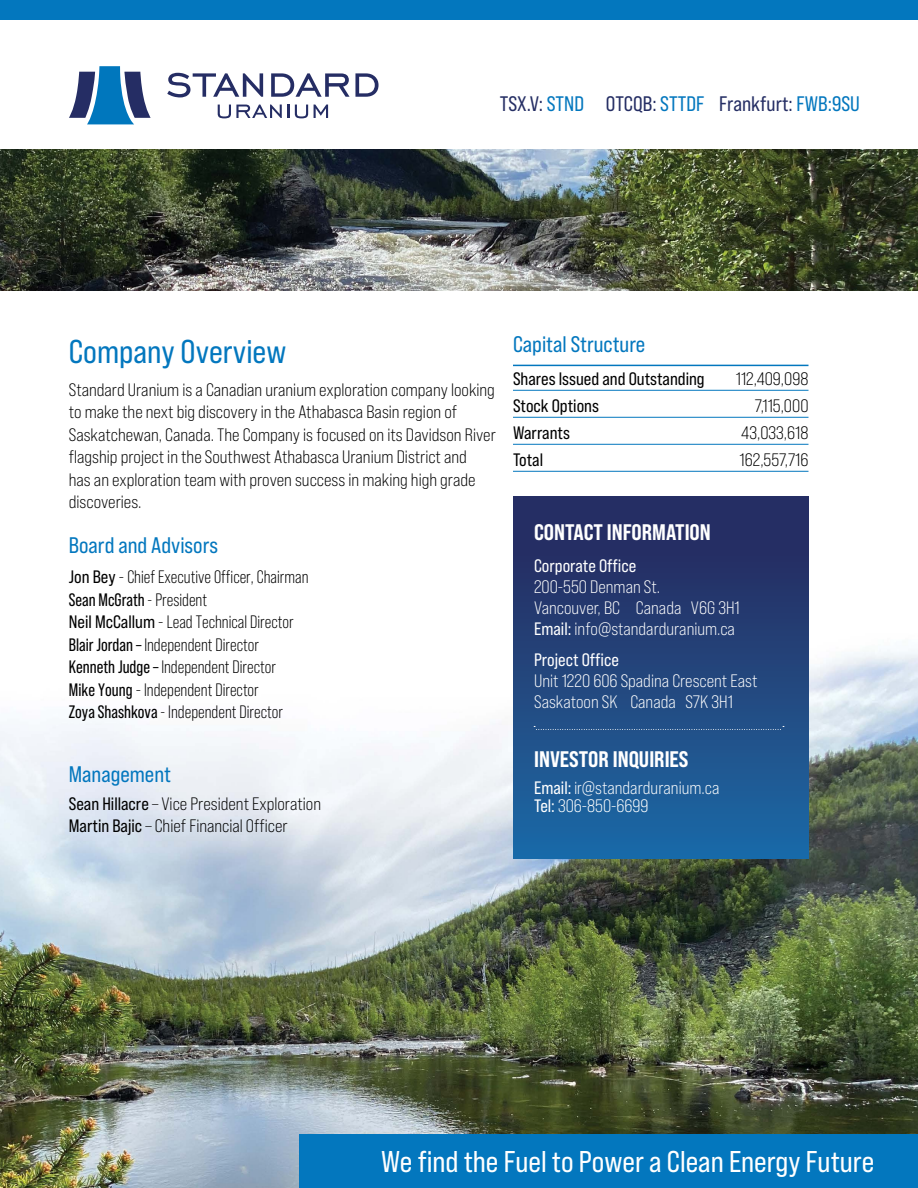
<style>
.page{position:relative;width:918px;height:1188px;background:#fff}
.page>*{position:absolute;margin:0;border:0;box-sizing:border-box;transform-origin:0 0}
.t1{font:33px "Bebas Neue Pro Sm E Rg";color:#0377be}
.t2{font:30px "Bebas Neue Pro Sm E Rg";color:#fff}
.t3{font:22.5px "Bebas Neue Pro Sm E Rg";color:#0377be}
.t4{font:22.5px "Bebas Neue Pro Sm E Eb";color:#fff}
.t5{font:21px "Bebas Neue Pro Sm E Rg";color:#252e64}
.t6{font:18px/22.5px "Bebas Neue Pro Sm E Bk";color:#000}
.t7{font:18px/22.5px "Bebas Neue Pro";color:#000}
.t8{font:18px/21px "Bebas Neue Pro Sm E Bk";color:#fff}
.t9{font:18px "Bebas Neue Pro Sm E Rg";color:#000}
.t10{font:18px "Bebas Neue Pro Sm E Rg";color:#fff}
.s1{color:#0377be}
.s2{font-family:"Bebas Neue Pro Sm E Rg"}
.s3{font-family:"Bebas Neue Pro Sm E Bk"}
.s4{font-style:inherit}
.s5{font-family:"Bebas Neue Pro"}
</style>
<div class="page">
<img style="left:0;top:19px;width:918px;height:1169px">
<img style="left:0;top:150px;width:918px;height:140px">
<div style="left:300px;top:1134px;width:618px;height:54px;background:#0377be"></div>
<div style="left:0;top:0;width:918px;height:19px;background:#0377be"></div>
<hr style="left:513px;top:365px;width:295px;height:1px;background:#0377be">
<hr style="left:513px;top:390px;width:295px;height:1px;background:#0377be">
<hr style="left:513px;top:417px;width:295px;height:1px;background:#0377be">
<hr style="left:513px;top:444px;width:295px;height:1px;background:#0377be">
<hr style="left:513px;top:471px;width:295px;height:1px;background:#0377be">
<svg style="left:218px;top:104px;width:71px;height:14px"></svg>
<svg style="left:295px;top:105px;width:13px;height:13px"></svg>
<svg style="left:314px;top:105px;width:14px;height:13px"></svg>
<svg style="left:167px;top:73px;width:96px;height:24px"></svg>
<svg style="left:271px;top:73px;width:108px;height:24px"></svg>
<svg style="left:69px;top:66px;width:82px;height:58px"></svg>
<div style="left:513px;top:496px;width:296px;height:362px;background:linear-gradient(to bottom,#27265a,#1c68a4)"></div>
<svg style="left:534px;top:726px;width:250px;height:4px"></svg>
<p class="t5" style="left:500px;top:91px;width:362px">TSX.V: <span class="s1">STND</span> OTCQB: <span class="s1">STTDF</span> Frankfurt: <span class="s1">FWB:9SU</span></p>
<h1 class="t1" style="left:69px;top:332px;width:219px">Company Overview</h1>
<p class="t6" style="left:69px;top:378px;width:429px">Standard Uranium is a Canadian uranium exploration company looking to make the next big discovery in the Athabasca Basin region of Saskatchewan, Canada. The Company is focused on its Davidson River flagship project in the Southwest Athabasca Uranium District and<br>has an exploration team with proven success in making high grade discoveries.</p>
<p class="t3" style="left:69px;top:531px;width:151px">Board and Advisors</p>
<p class="t7" style="left:69px;top:566px;width:241px"><span class="s2">Jon Bey</span> <span class="s3">-</span> Chief Executive Officer, Chairman <span class="s4">Sean McGrath</span> - President<br><span class="s2">Neil McCallum</span> <span class="s3">-</span> Lead Technical Director <span class="s4">Blair Jordan –</span> Independent Director <span class="s4">Kenneth Judge –</span> Independent Director<br><span class="s4">Mike Young</span> <span class="s3">-</span> Independent Director<br><span class="s4">Zoya Shashkova</span> - Independent Director</p>
<p class="t3" style="left:69px;top:761px;width:104px">Management</p>
<p class="t6" style="left:69px;top:792px;width:254px"><span class="s2">Sean Hillacre</span> – Vice President Exploration<br><span class="s2">Martin Bajic</span> – Chief Financial Officer</p>
<p class="t3" style="left:513px;top:331px;width:134px">Capital Structure</p>
<p class="t9" style="left:513px;top:368px;width:193px">Shares Issued and Outstanding</p>
<p class="t6" style="left:736px;top:367px;width:74px">112,409,098</p>
<p class="t9" style="left:513px;top:395px;width:88px">Stock Options</p>
<p class="t6" style="left:755px;top:394px;width:55px">7,115,000</p>
<p class="t9" style="left:513px;top:422px;width:59px">Warrants</p>
<p class="t6" style="left:741px;top:421px;width:69px">43,033,618</p>
<p class="t9" style="left:513px;top:449px;width:32px">Total</p>
<p class="t6" style="left:740px;top:448px;width:70px">162,557,716</p>
<p class="t4" style="left:534px;top:518px;width:178px">CONTACT INFORMATION</p>
<p class="t10" style="left:534px;top:555px;width:104px">Corporate Office</p>
<p class="t8" style="left:534px;top:576px;width:207px">200-550 Denman St.<br>Vancouver, BC Canada V6G 3H1<br><span class="s2">Email:</span> info@standarduranium.ca</p>
<p class="t10" style="left:534px;top:650px;width:86px">Project Office</p>
<p class="t8" style="left:534px;top:670px;width:225px">Unit 1220 606 Spadina Crescent East<br>Saskatoon SK Canada S7K 3H1</p>
<p class="t4" style="left:534px;top:745px;width:156px">INVESTOR INQUIRIES</p>
<p class="t8" style="left:534px;top:779px;width:187px;line-height:17.9px"><span class="s2">Email:</span> <span class="s5">ir</span>@standarduranium.ca<br><span class="s2">Tel:</span> 306-850-6699</p>
<h2 class="t2" style="left:381px;top:1144px;width:495px">We find the Fuel to Power a Clean Energy Future</h2>
</div>
